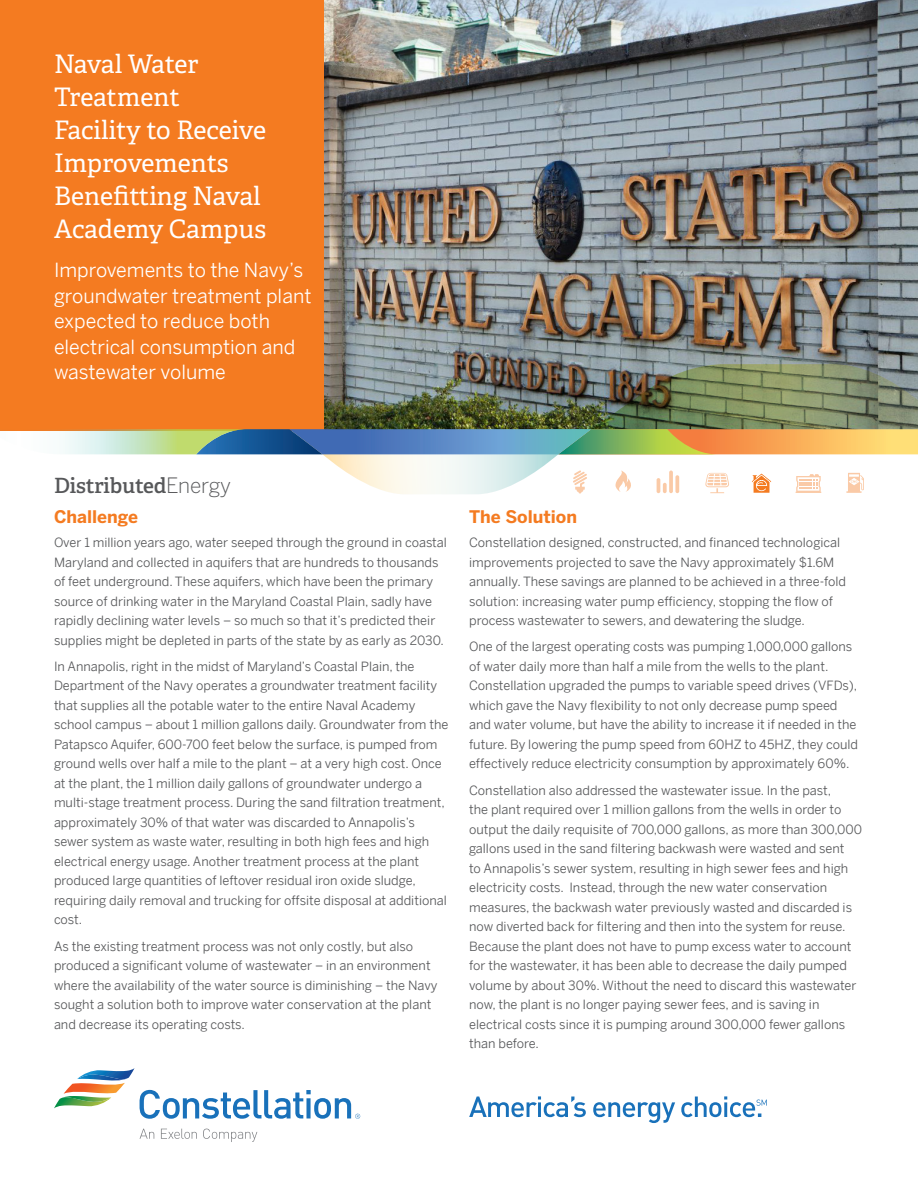
<style>
.page{position:relative;width:918px;height:1188px;background:#fff}
.page>*{position:absolute;margin:0;border:0;box-sizing:border-box;transform-origin:0 0}
.Headline_Cover_18_22{font:25.5px/33px "Adelle Basic";letter-spacing:-.005em;color:#fff}
.t1{font:600 21px "Adelle";letter-spacing:-.01em;color:#57585a}
.Subhead_2_Bold_369_9{font:19.5px/25.5px "Benton Sans";color:#fff}
.Subhead_1_Bold_166_1{font:700 17.25px "Benton Sans";color:#f47b21}
.Body_9_14{font:12.75px/19.5px "Benton Sans";color:#57585a}
.s1{font-family:"Benton Sans";font-weight:300}
</style>
<div class="page">
<img style="left:324px;top:0;width:594px;height:364px">
<svg style="left:140px;top:1129px;width:117px;height:13px"></svg>
<svg style="left:54px;top:1068px;width:306px;height:51px"></svg>
<svg style="left:469px;top:1096px;width:298px;height:27px"></svg>
<div style="left:0;top:0;width:324px;height:430px;background:#f47b21"></div>
<img style="left:0;top:364px;width:918px;height:130px">
<p class="Headline_Cover_18_22" style="left:54px;top:48px;width:214px">Naval Water<br>Treatment<br>Facility to Receive<br>Improvements<br>Benefitting Naval<br>Academy Campus</p>
<p class="Subhead_2_Bold_369_9" style="left:54px;top:257px;width:259px">Improvements to the Navy’s groundwater treatment plant expected to reduce both electrical consumption and wastewater volume</p>
<p class="t1" style="left:54px;top:473px;width:179px">Distributed<span class="s1">Energy</span></p>
<p class="Subhead_1_Bold_166_1" style="left:54px;top:507px;width:86px">Challenge</p>
<p class="Body_9_14" style="left:54px;top:533px;width:394px">Over 1 million years ago, water seeped through the ground in coastal Maryland and collected in aquifers that are hundreds to thousands of feet underground. These aquifers, which have been the primary source of drinking water in the Maryland Coastal Plain, sadly have rapidly declining water levels – so much so that it’s predicted their supplies might be depleted in parts of the state by as early as 2030.</p>
<p class="Body_9_14" style="left:54px;top:656px;width:396px">In Annapolis, right in the midst of Maryland’s Coastal Plain, the Department of the Navy operates a groundwater treatment facility that supplies all the potable water to the entire Naval Academy school campus – about 1 million gallons daily. Groundwater from the Patapsco Aquifer, 600-700 feet below the surface, is pumped from ground wells over half a mile to the plant – at a very high cost. Once at the plant, the 1 million daily gallons of groundwater undergo a multi-stage treatment process. During the sand filtration treatment, approximately 30% of that water was discarded to Annapolis’s sewer system as waste water, resulting in both high fees and high electrical energy usage. Another treatment process at the plant produced large quantities of leftover residual iron oxide sludge, requiring daily removal and trucking for offsite disposal at additional cost.</p>
<p class="Body_9_14" style="left:54px;top:936px;width:385px">As the existing treatment process was not only costly, but also produced a significant volume of wastewater – in an environment where the availability of the water source is diminishing – the Navy sought a solution both to improve water conservation at the plant and decrease its operating costs.</p>
<p class="Subhead_1_Bold_166_1" style="left:469px;top:507px;width:110px">The Solution</p>
<p class="Body_9_14" style="left:469px;top:533px;width:379px">Constellation designed, constructed, and financed technological improvements projected to save the Navy approximately $1.6M annually. These savings are planned to be achieved in a three-fold solution: increasing water pump efficiency, stopping the flow of process wastewater to sewers, and dewatering the sludge.</p>
<p class="Body_9_14" style="left:469px;top:637px;width:390px">One of the largest operating costs was pumping 1,000,000 gallons of water daily more than half a mile from the wells to the plant.<br>Constellation upgraded the pumps to variable speed drives (VFDs), which gave the Navy flexibility to not only decrease pump speed and water volume, but have the ability to increase it if needed in the future. By lowering the pump speed from 60HZ to 45HZ, they could effectively reduce electricity consumption by approximately 60%.</p>
<p class="Body_9_14" style="left:469px;top:780px;width:395px">Constellation also addressed the wastewater issue. In the past,<br>the plant required over 1 million gallons from the wells in order to output the daily requisite of 700,000 gallons, as more than 300,000 gallons used in the sand filtering backwash were wasted and sent<br>to Annapolis’s sewer system, resulting in high sewer fees and high electricity costs. Instead, through the new water conservation measures, the backwash water previously wasted and discarded is now diverted back for filtering and then into the system for reuse.<br>Because the plant does not have to pump excess water to account for the wastewater, it has been able to decrease the daily pumped volume by about 30%. Without the need to discard this wastewater now, the plant is no longer paying sewer fees, and is saving in electrical costs since it is pumping around 300,000 fewer gallons than before.</p>
</div>
